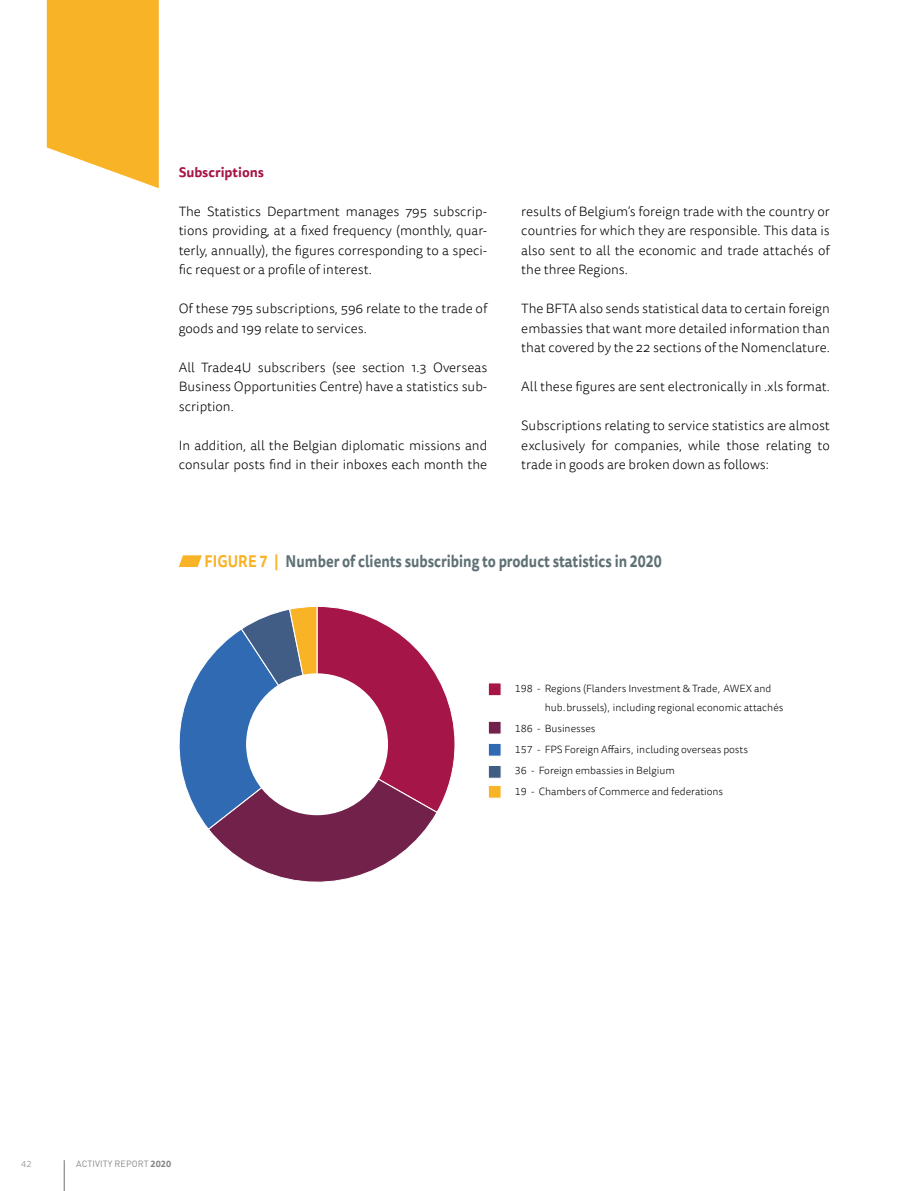
<style>
.page{position:relative;width:915px;height:1191px;background:#fff}
.page>*{position:absolute;margin:0;border:0;box-sizing:border-box;transform-origin:0 0}
.t1{font:700 16.5px "Tisa Sans Pro";color:#5f7175;scale:.85 1}
.t2{font:300 13.5px/19.5px "Tisa Sans Pro";color:#000;text-align:justify}
.t3{font:700 13.5px "Tisa Sans Pro";color:#a61547}
.t4{font:300 10.5px/21px "Tisa Sans Pro";color:#000}
.t5{font:9px "DINOT";letter-spacing:.01em;color:#878787}
.t6{font:300 9px "Tisa Sans Pro";color:#878787}
.s1{color:#f8b327}
.s2{font-family:"Tisa Sans Pro";font-weight:700}
</style>
<div class="page">
<hr style="left:64px;top:1160px;width:1px;height:31px;background:#706f6f">
<svg style="left:47px;top:0;width:112px;height:188px"></svg>
<svg style="left:179px;top:555px;width:23px;height:12px"></svg>
<div style="left:488px;top:682px;width:13px;height:14px;background:#a61547;border:1px solid #fff"></div>
<div style="left:488px;top:721px;width:13px;height:13px;background:#72214b;border:1px solid #fff"></div>
<div style="left:488px;top:743px;width:13px;height:13px;background:#2f6ab2;border:1px solid #fff"></div>
<div style="left:488px;top:765px;width:13px;height:13px;background:#415d85;border:1px solid #fff"></div>
<div style="left:488px;top:785px;width:13px;height:13px;background:#f8b327;border:1px solid #fff"></div>
<svg style="left:179px;top:606px;width:276px;height:277px"></svg>
<div style="left:247px;top:674px;width:140px;height:140px;background:#fff;border-radius:50%"></div>
<p class="t3" style="left:179px;top:162px;width:87px">Subscriptions</p>
<p class="t2" style="left:179px;top:202px;width:310px">The Statistics Department manages 795 subscrip&shy;tions providing, at a fixed frequency (monthly, quar&shy;terly, annually), the figures corresponding to a speci&shy;fic request or a profile of interest.</p>
<p class="t2" style="left:179px;top:299px;width:310px">Of these 795 subscriptions, 596 relate to the trade of goods and 199 relate to services.</p>
<p class="t2" style="left:179px;top:358px;width:310px">All Trade4U subscribers (see section 1.3 Overseas Business Opportunities Centre) have a statistics sub&shy;scription.</p>
<p class="t2" style="left:179px;top:436px;width:310px">In addition, all the Belgian diplomatic missions and consular posts find in their inboxes each month the</p>
<p class="t2" style="left:521px;top:202px;width:310px">results of Belgium’s foreign trade with the country or countries for which they are responsible. This data is also sent to all the economic and trade attachés of the three Regions.</p>
<p class="t2" style="left:521px;top:299px;width:310px">The BFTA also sends statistical data to certain foreign embassies that want more detailed information than that covered by the 22 sections of the Nomenclature.</p>
<p class="t2" style="left:521px;top:377px;width:310px">All these figures are sent electronically in .xls format.</p>
<p class="t2" style="left:521px;top:416px;width:310px">Subscriptions relating to service statistics are almost exclusively for companies, while those relating to trade in goods are broken down as follows:</p>
<p class="t1" style="left:204px;top:549px;width:539px"><span class="s1">FIGURE 7 |</span> Number of clients subscribing to product statistics in 2020</p>
<p class="t4" style="left:544px;top:679px;width:240px;line-height:19.5px;text-indent:-30px">198 - Regions (Flanders Investment &amp; Trade, AWEX and hub.brussels), including regional economic attachés</p>
<p class="t4" style="left:515px;top:718px;width:234px">186 - Businesses<br>157 - FPS Foreign Affairs, including overseas posts 36 - Foreign embassies in Belgium<br>19 - Chambers of Commerce and federations</p>
<p class="t6" style="left:21px;top:1158px;width:12px">42</p>
<p class="t5" style="left:76px;top:1157px;width:96px">ACTIVITY REPORT <span class="s2">2020</span></p>
</div>
